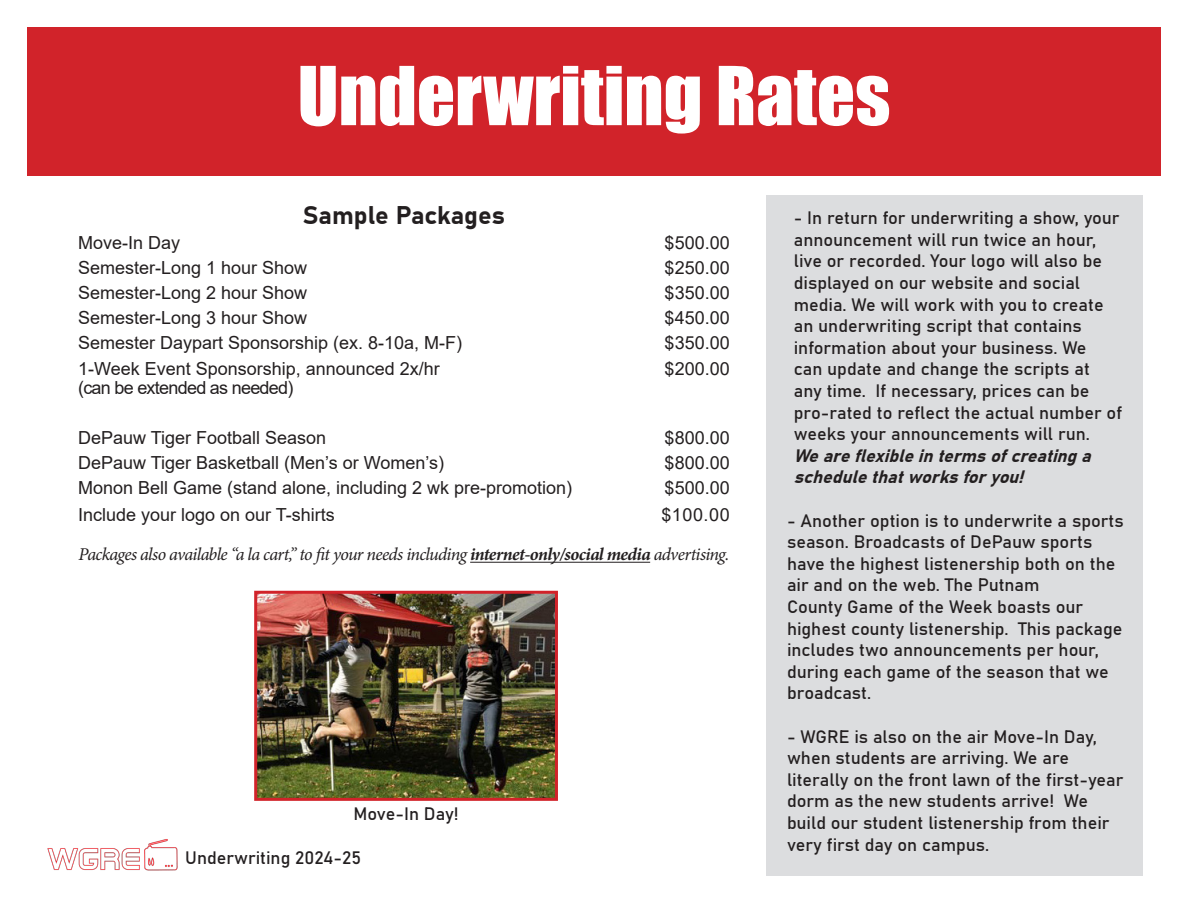
<style>
.page{position:relative;width:1188px;height:918px;background:#fff}
.page>*{position:absolute;margin:0;border:0;box-sizing:border-box;transform-origin:0 0}
.t1{font:75px "Impact";color:#fff}
.t2{font:25.5px "Bahnschrift";color:#231f20}
.t3{font:18px/21.6px "Bahnschrift";color:#231f20}
.t4{font:18px/19.5px "Arial";color:#231f20}
.t5{font:italic 18px "Minion Pro";letter-spacing:-.04em;color:#231f20}
.s1{font-weight:700}
.s2{font-style:italic}
</style>
<div class="page">
<div style="left:767px;top:195px;width:376px;height:681px;background:#dcdddf"></div>
<div style="left:27px;top:27px;width:1134px;height:149px;background:#d1232a"></div>
<img style="left:47px;top:839px;width:131px;height:32px">
<img style="left:258px;top:595px;width:296px;height:202px">
<div style="left:254px;top:591px;width:304px;height:210px;border:3px solid #d1232a"></div>
<hr style="left:470px;top:562px;width:180px;height:1px;background:#231f20">
<p class="t1" style="left:298px;top:38px;width:594px">Underwriting Rates</p>
<p class="t2" style="left:303px;top:196px;width:204px">Sample Packages</p>
<p class="t4" style="left:78px;top:233px;width:104px">Move-In Day</p>
<p class="t4" style="left:665px;top:233px;width:67px">$500.00</p>
<p class="t4" style="left:78px;top:258px;width:231px">Semester-Long 1 hour Show</p>
<p class="t4" style="left:665px;top:258px;width:67px">$250.00</p>
<p class="t4" style="left:78px;top:283px;width:231px">Semester-Long 2 hour Show</p>
<p class="t4" style="left:665px;top:283px;width:67px">$350.00</p>
<p class="t4" style="left:78px;top:308px;width:231px">Semester-Long 3 hour Show</p>
<p class="t4" style="left:665px;top:308px;width:67px">$450.00</p>
<p class="t4" style="left:78px;top:333px;width:386px">Semester Daypart Sponsorship (ex. 8-10a, M-F)</p>
<p class="t4" style="left:665px;top:333px;width:67px">$350.00</p>
<p class="t4" style="left:78px;top:358px;width:363px">1-Week Event Sponsorship, announced 2x/hr (can be extended as needed)</p>
<p class="t4" style="left:665px;top:358px;width:67px">$200.00</p>
<p class="t4" style="left:78px;top:428px;width:250px">DePauw Tiger Football Season</p>
<p class="t4" style="left:665px;top:428px;width:67px">$800.00</p>
<p class="t4" style="left:78px;top:453px;width:368px">DePauw Tiger Basketball (Men’s or Women’s)</p>
<p class="t4" style="left:665px;top:453px;width:67px">$800.00</p>
<p class="t4" style="left:78px;top:478px;width:496px">Monon Bell Game (stand alone, including 2 wk pre-promotion)</p>
<p class="t4" style="left:78px;top:505px;width:258px">Include your logo on our T-shirts</p>
<p class="t4" style="left:661px;top:474px;width:70px;line-height:27px">$500.00 $100.00</p>
<p class="t5" style="left:78px;top:542px;width:652px">Packages also available “a la cart,” to fit your needs including <span class="s1">internet-only/social media</span> advertising.</p>
<p class="t3" style="left:354px;top:801px;width:107px">Move-In Day!</p>
<p class="t3" style="left:185px;top:846px;width:177px">Underwriting 2024-25</p>
<p class="t3" style="left:794px;top:206px;width:330px">- In return for underwriting a show, your announcement will run twice an hour, live or recorded. Your logo will also be displayed on our website and social media. We will work with you to create an underwriting script that contains information about your business. We<br>can update and change the scripts at any time. If necessary, prices can be pro-rated to reflect the actual number of weeks your announcements will run.<br><span class="s2">Weareflexibleintermsofcreatinga schedulethatworksforyou!</span></p>
<p class="t3" style="left:787px;top:508px;width:338px">- Another option is to underwrite a sports season. Broadcasts of DePauw sports have the highest listenership both on the air and on the web. The Putnam<br>County Game of the Week boasts our highest county listenership. This package includes two announcements per hour, during each game of the season that we broadcast.</p>
<p class="t3" style="left:787px;top:724px;width:338px">- WGRE is also on the air Move-In Day, when students are arriving. We are literally on the front lawn of the first-year dorm as the new students arrive! We build our student listenership from their very first day on campus.</p>
</div>
